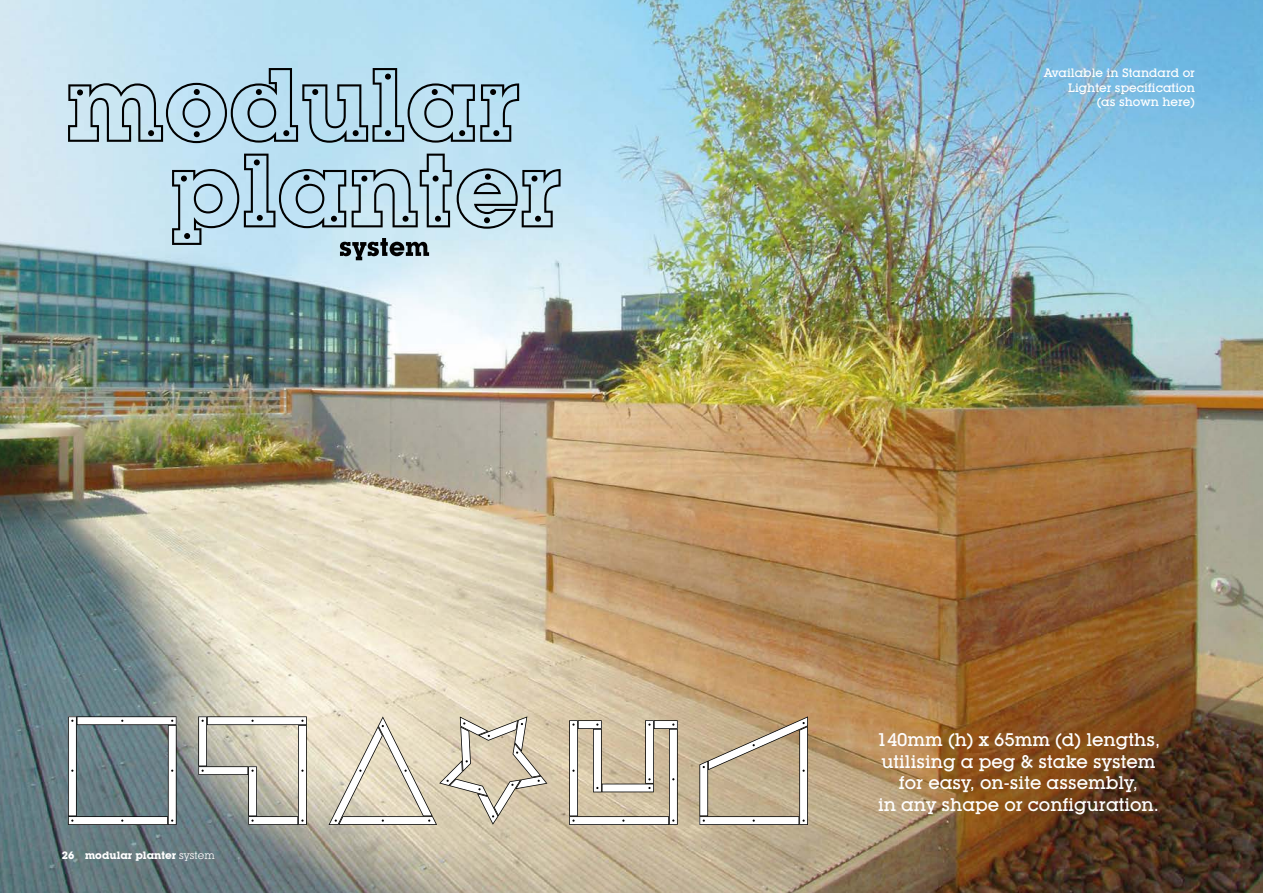
<style>
.page{position:relative;width:1263px;height:893px;background:#fff}
.page>*{position:absolute;margin:0;border:0;box-sizing:border-box;transform-origin:0 0}
.t1{font:500 18px/21.6px "Lubalin Graph IT Cby BT";color:#fff;text-align:center}
.t2{font:500 12px/14.4px "Lubalin Graph IT Cby BT";color:#fff;text-align:right}
.t3{font:700 10.5px "Lubalin Graph IT Cby BT";color:#fff}
.s1{font-weight:400}
</style>
<div class="page">
<img style="left:0;top:0;width:1263px;height:893px">
<svg style="left:68px;top:68px;width:451px;height:75px;background:#a1bfce"></svg>
<svg style="left:172px;top:154px;width:389px;height:106px;background:#a8c4d1"></svg>
<svg style="left:68px;top:716px;width:109px;height:109px"></svg>
<svg style="left:198px;top:716px;width:109px;height:109px"></svg>
<svg style="left:569px;top:720px;width:109px;height:105px"></svg>
<svg style="left:699px;top:716px;width:109px;height:109px"></svg>
<svg style="left:329px;top:716px;width:218px;height:109px"></svg>
<p class="t3" style="left:62px;top:849px;width:154px">26 modular planter <span class="s1">system</span></p>
<p class="t2" style="left:1044px;top:66px;width:152px">Available in Standard or<br>Lighter specification<br>(as shown here)</p>
<p class="t1" style="left:877px;top:729px;width:285px">140mm (h) x 65mm (d) lengths, utilising a peg &amp; stake system for easy, on-site assembly,<br>in any shape or configuration.</p>
</div>
